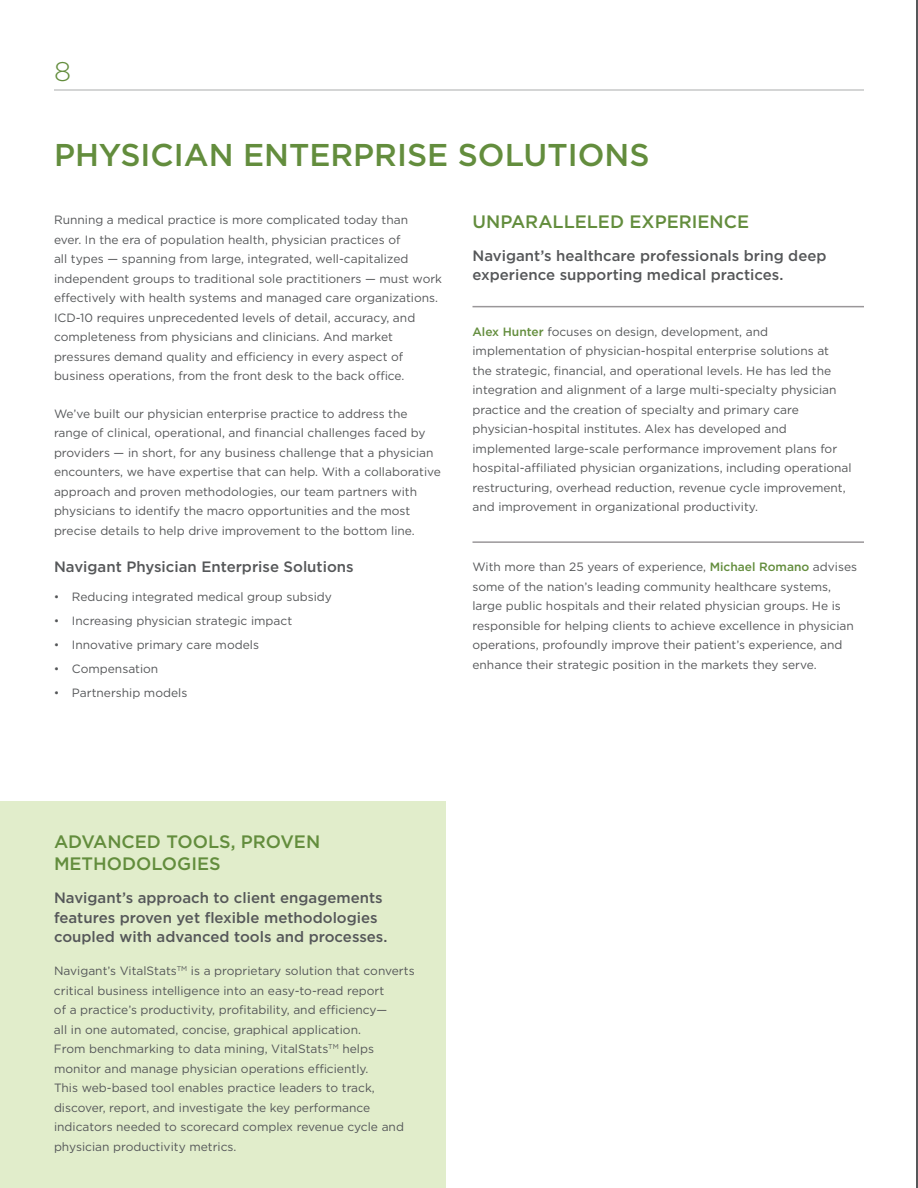
<style>
.page{position:relative;width:918px;height:1188px;background:#fff}
.page>*{position:absolute;margin:0;border:0;box-sizing:border-box;transform-origin:0 0}
.t1{font:500 31.5px "Gotham";color:#638d3d}
.t2{font:300 27px "Gotham";color:#638d3d}
.t3{font:500 18px/22.5px "Gotham";color:#638d3d}
.t4{font:500 15px/19.5px "Gotham";color:#555759}
.t5{font:12px/19.5px "Gotham";color:#555759}
.s1{font-weight:300}
.s2{font-weight:500;color:#638d3d}
</style>
<div class="page">
<hr style="left:54px;top:90px;width:810px;height:1px;background:#aaacad">
<hr style="left:472px;top:306px;width:392px;height:1px;background:#9a9799">
<hr style="left:472px;top:541px;width:392px;height:2px;background:#9a9799">
<hr style="left:917px;top:0;width:1px;height:1188px;background:#555759">
<div style="left:0;top:801px;width:446px;height:387px;background:#e1edcb"></div>
<h2 class="t2" style="left:54px;top:54px;width:19px">8</h2>
<h1 class="t1" style="left:54px;top:134px;width:597px">PHYSICIAN ENTERPRISE SOLUTIONS</h1>
<p class="t5" style="left:54px;top:210px;width:390px">Running a medical practice is more complicated today than<br>ever. In the era of population health, physician practices of<br>all types — spanning from large, integrated, well-capitalized independent groups to traditional sole practitioners — must work effectively with health systems and managed care organizations.<br>ICD-10 requires unprecedented levels of detail, accuracy, and completeness from physicians and clinicians. And market pressures demand quality and efficiency in every aspect of business operations, from the front desk to the back office.</p>
<p class="t5" style="left:54px;top:404px;width:389px">We’ve built our physician enterprise practice to address the range of clinical, operational, and financial challenges faced by providers — in short, for any business challenge that a physician encounters, we have expertise that can help. With a collaborative approach and proven methodologies, our team partners with physicians to identify the macro opportunities and the most precise details to help drive improvement to the bottom line.</p>
<p class="t4" style="left:54px;top:557px;width:301px">Navigant Physician Enterprise Solutions</p>
<p class="t5" style="left:54px;top:587px;width:280px"><span class="s1">•</span> Reducing integrated medical group subsidy</p>
<p class="t5" style="left:54px;top:611px;width:240px"><span class="s1">•</span> Increasing physician strategic impact</p>
<p class="t5" style="left:54px;top:635px;width:206px"><span class="s1">•</span> Innovative primary care models</p>
<p class="t5" style="left:54px;top:659px;width:106px"><span class="s1">•</span> Compensation</p>
<p class="t5" style="left:54px;top:683px;width:135px"><span class="s1">•</span> Partnership models</p>
<h3 class="t3" style="left:472px;top:210px;width:278px">UNPARALLELED EXPERIENCE</h3>
<p class="t4" style="left:472px;top:246px;width:356px">Navigant’s healthcare professionals bring deep experience supporting medical practices.</p>
<p class="t5" style="left:472px;top:322px;width:381px"><span class="s2">Alex Hunter</span> focuses on design, development, and implementation of physician-hospital enterprise solutions at<br>the strategic, financial, and operational levels. He has led the integration and alignment of a large multi-specialty physician practice and the creation of specialty and primary care physician-hospital institutes. Alex has developed and implemented large-scale performance improvement plans for hospital-affiliated physician organizations, including operational restructuring, overhead reduction, revenue cycle improvement, and improvement in organizational productivity.</p>
<p class="t5" style="left:472px;top:557px;width:386px">With more than 25 years of experience, <span class="s2">Michael Romano</span> advises some of the nation’s leading community healthcare systems, large public hospitals and their related physician groups. He is responsible for helping clients to achieve excellence in physician operations, profoundly improve their patient’s experience, and enhance their strategic position in the markets they serve.</p>
<h3 class="t3" style="left:54px;top:830px;width:268px">ADVANCED TOOLS, PROVEN<br>METHODOLOGIES</h3>
<p class="t4" style="left:54px;top:888px;width:335px">Navigant’s approach to client engagements features proven yet flexible methodologies coupled with advanced tools and processes.</p>
<p class="t5" style="left:54px;top:961px;width:362px">Navigant’s VitalStats<sup>TM</sup> is a proprietary solution that converts critical business intelligence into an easy-to-read report<br>of a practice’s productivity, profitability, and efficiency—<br>all in one automated, concise, graphical application.<br>From benchmarking to data mining, VitalStats<sup>TM</sup> helps monitor and manage physician operations efficiently.<br>This web-based tool enables practice leaders to track, discover, report, and investigate the key performance indicators needed to scorecard complex revenue cycle and physician productivity metrics.</p>
</div>
